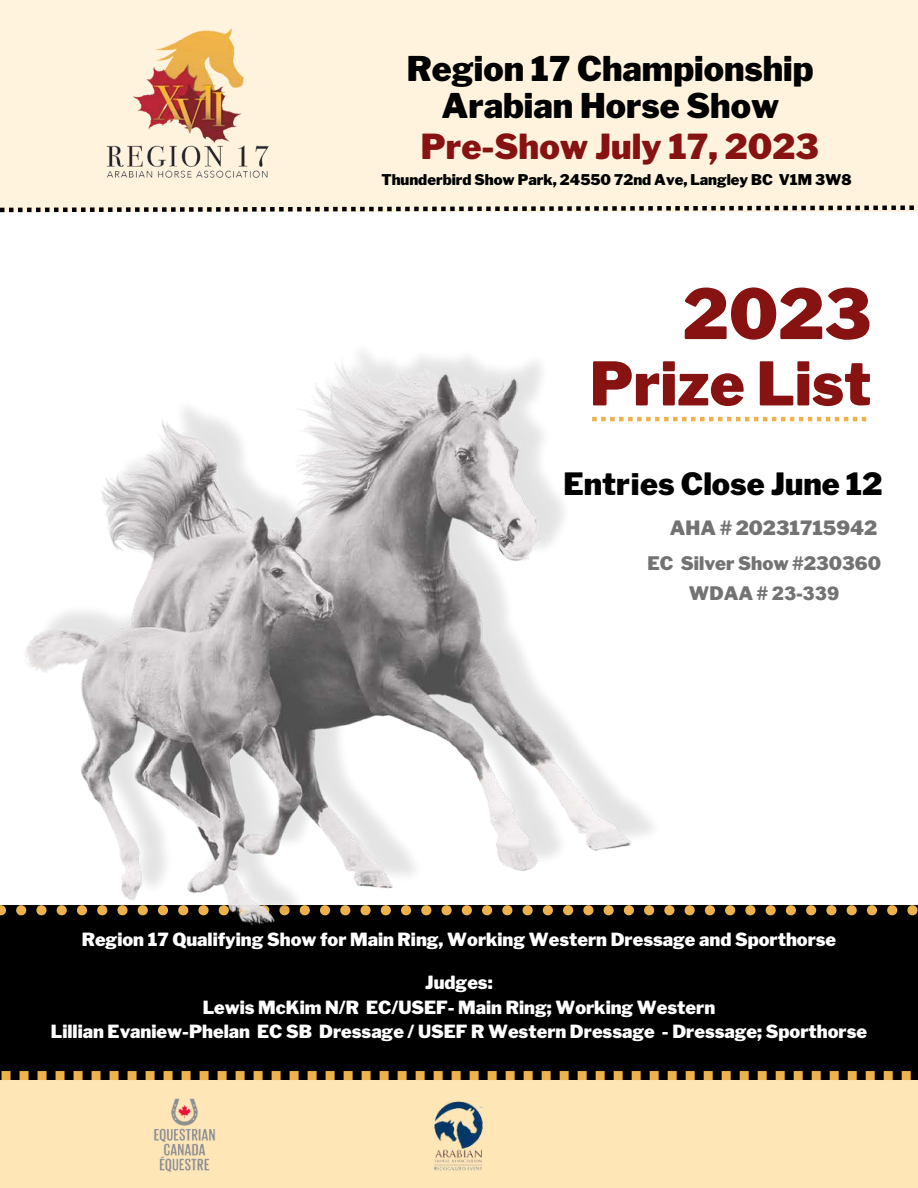
<style>
.page{position:relative;width:918px;height:1188px;background:#fff}
.page>*{position:absolute;margin:0;border:0;box-sizing:border-box;transform-origin:0 0}
.t1{font:900 68.55px "Libre Franklin";color:#861212}
.t2{font:900 59.55px "Libre Franklin";color:#861212}
.t3{font:900 34.2px "Libre Franklin";color:#861212}
.t4{font:900 33.9px/37.2px "Libre Franklin";color:#000;text-align:center}
.t5{font:900 30.45px "Libre Franklin";color:#000}
.t6{font:900 19.5px "Libre Franklin";color:#737373}
.t7{font:900 18.45px "Libre Franklin";color:#737373}
.t8{font:900 18.45px "Arial";color:#737373}
.t9{font:900 18px "Libre Franklin";color:#fff}
.t10{font:900 14.7px "Libre Franklin";color:#000}
.s1{font-family:"Arial"}
.s2{font-family:"Libre Franklin"}
</style>
<div class="page">
<div style="left:0;top:905px;width:918px;height:191px;background:#000"></div>
<svg style="left:713px;top:905px;width:205px;height:10px"></svg>
<div style="left:0;top:1080px;width:918px;height:108px;background:#ffe6b6"></div>
<svg style="left:1px;top:1071px;width:910px;height:9px"></svg>
<div style="left:0;top:0;width:918px;height:212px;background:#fff3dd"></div>
<img style="left:0;top:352px;width:713px;height:574px">
<svg style="left:592px;top:417px;width:274px;height:4px"></svg>
<svg style="left:0;top:205px;width:914px;height:7px"></svg>
<img style="left:154px;top:1098px;width:62px;height:74px">
<img style="left:434px;top:1101px;width:49px;height:70px">
<img style="left:106px;top:29px;width:163px;height:149px">
<p class="t4" style="left:407px;top:50px;width:408px">Region 17 Championship<br>Arabian Horse Show</p>
<p class="t3" style="left:421px;top:126px;width:400px">Pre-Show July 17, 2023</p>
<p class="t10" style="left:381px;top:170px;width:472px">Thunderbird Show Park, 24550 72nd Ave, Langley BC V1M 3W8</p>
<p class="t1" style="left:683px;top:273px;width:190px">2023</p>
<p class="t2" style="left:590px;top:348px;width:283px">Prize List</p>
<p class="t5" style="left:563px;top:466px;width:321px">Entr<span class="s1">i</span>es Close June 12</p>
<p class="t6" style="left:670px;top:517px;width:209px">AHA # 20231715942</p>
<p class="t7" style="left:648px;top:552px;width:235px">EC Silver Show #230360</p>
<p class="t8" style="left:689px;top:580px;width:152px"><span class="s2">WDAA #</span> 23-339</p>
<p class="t9" style="left:82px;top:929px;width:756px">Region 17 Qualifying Show for Main Ring, Working Western Dressage and Sporthorse</p>
<p class="t9" style="left:425px;top:971px;width:69px">Judges:</p>
<p class="t9" style="left:203px;top:996px;width:514px">Lewis McKim N/R EC/USEF- Main Ring; Working Western</p>
<p class="t9" style="left:51px;top:1021px;width:818px">Lillian Evaniew-Phelan EC SB Dressage / USEF R Western Dressage - Dressage; Sporthorse</p>
</div>
